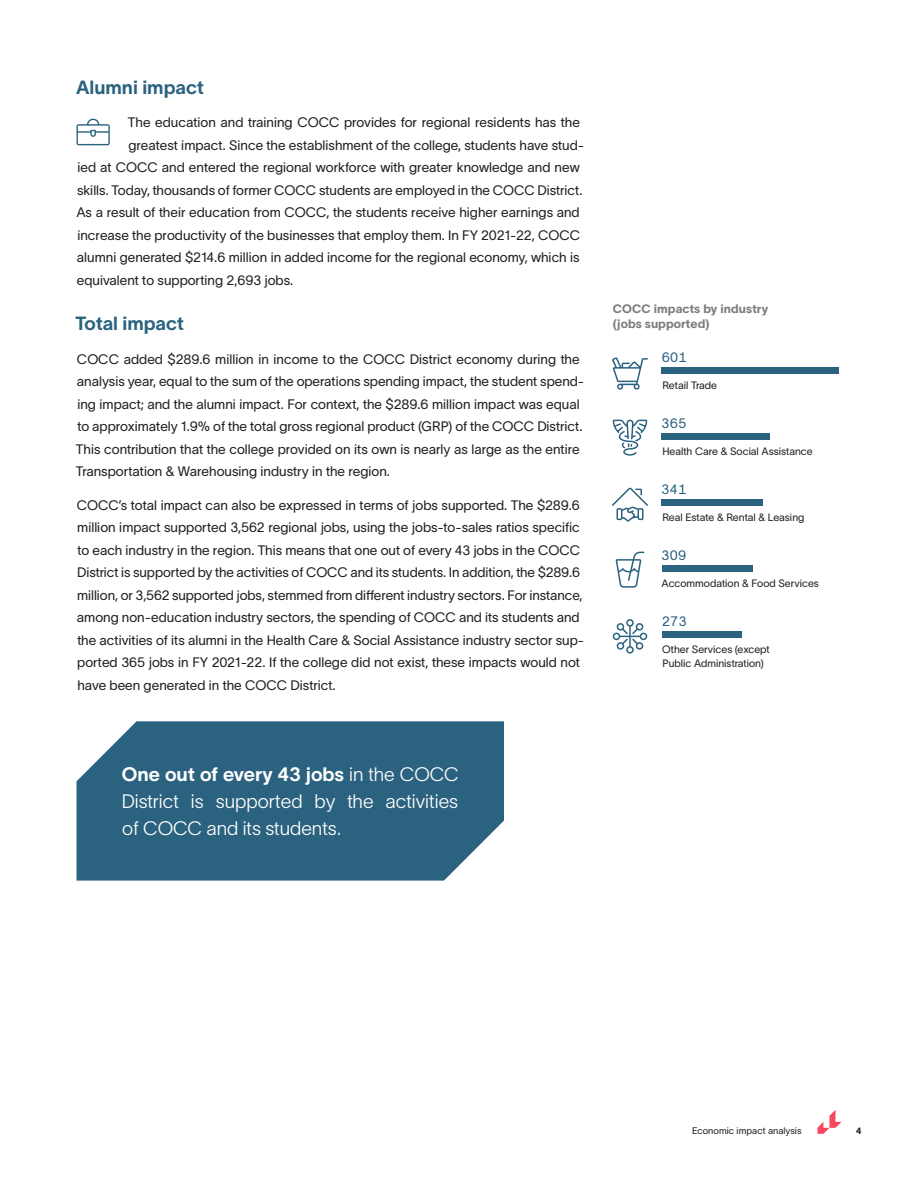
<style>
.page{position:relative;width:918px;height:1188px;background:#fff}
.page>*{position:absolute;margin:0;border:0;box-sizing:border-box;transform-origin:0 0}
.t1{font:236.7px "Chartwell Bars Vertical";color:#2b627f;scale:.38 1}
.PullQuote_Primary{font:19.2px/27px "TWK Lausanne 200";color:#fff;text-align:justify}
.Heading_3_Primary{font:18.75px "TWK Lausanne 700";color:#2b627f}
.t2{font:13.5px/22.5px "TWK Lausanne 300";color:#231f20}
.Figure_text{font:13.5px "TWK Lausanne 300";color:#2b627f}
.Figure_Title{font:12px/15px "TWK Lausanne 800";letter-spacing:.005em;color:#7d7d7d}
.Figure_text-2{font:10.5px/13.5px "TWK Lausanne 300";color:#231f20}
.t3{font:9.3px "TWK Lausanne 300";letter-spacing:.005em;color:#231f20}
.t4{font:9px "TWK Lausanne 800";color:#231f20}
.s1{font-family:"TWK Lausanne 700"}
</style>
<div class="page">
<svg style="left:817px;top:1110px;width:24px;height:24px"></svg>
<svg style="left:77px;top:119px;width:33px;height:26px"></svg>
<div style="left:76px;top:721px;width:428px;height:160px;background:#2b627f"></div>
<svg style="left:613px;top:419px;width:34px;height:37px"></svg>
<svg style="left:612px;top:357px;width:36px;height:33px"></svg>
<svg style="left:616px;top:552px;width:28px;height:36px"></svg>
<svg style="left:612px;top:488px;width:36px;height:34px"></svg>
<svg style="left:613px;top:619px;width:34px;height:35px"></svg>
<p class="Heading_3_Primary" style="left:76px;top:74px;width:129px">Alumni impact</p>
<p class="t2" style="left:128px;top:110px;width:454px">The education and training COCC provides for regional residents has the</p>
<p class="t2" style="left:128px;top:133px;width:457px">greatest impact. Since the establishment of the college, students have stud-</p>
<p class="t2" style="left:77px;top:155px;width:504px">ied at COCC and entered the regional workforce with greater knowledge and new</p>
<p class="t2" style="left:77px;top:178px;width:507px">skills. Today, thousands of former COCC students are employed in the COCC District.</p>
<p class="t2" style="left:76px;top:200px;width:505px">As a result of their education from COCC, the students receive higher earnings and</p>
<p class="t2" style="left:77px;top:223px;width:504px">increase the productivity of the businesses that employ them. In FY 2021-22, COCC</p>
<p class="t2" style="left:77px;top:245px;width:504px">alumni generated $214.6 million in added income for the regional economy, which is</p>
<p class="t2" style="left:77px;top:268px;width:218px">equivalent to supporting 2,693 jobs.</p>
<p class="Heading_3_Primary" style="left:75px;top:310px;width:110px">Total impact</p>
<p class="t2" style="left:76px;top:347px;width:510px">COCC added $289.6 million in income to the COCC District economy during the analysis year, equal to the sum of the operations spending impact, the student spend&shy;ing impact; and the alumni impact. For context, the $289.6 million impact was equal to approximately 1.9% of the total gross regional product (GRP) of the COCC District.<br>This contribution that the college provided on its own is nearly as large as the entire Transportation &amp; Warehousing industry in the region.</p>
<p class="t2" style="left:77px;top:493px;width:509px">COCC’s total impact can also be expressed in terms of jobs supported. The $289.6 million impact supported 3,562 regional jobs, using the jobs-to-sales ratios specific to each industry in the region. This means that one out of every 43 jobs in the COCC District is supported by the activities of COCC and its students. In addition, the $289.6 million, or 3,562 supported jobs, stemmed from different industry sectors. For instance, among non-education industry sectors, the spending of COCC and its students and the activities of its alumni in the Health Care &amp; Social Assistance industry sector sup&shy;ported 365 jobs in FY 2021-22. If the college did not exist, these impacts would not have been generated in the COCC District.</p>
<p class="PullQuote_Primary" style="left:122px;top:759px;width:339px"><span class="s1">One out of every 43 jobs</span> in the COCC District is supported by the activities of COCC and its students.</p>
<p class="Figure_Title" style="left:613px;top:300px;width:157px">COCC impacts by industry (jobs supported)</p>
<p class="Figure_text" style="left:662px;top:348px;width:27px">601</p>
<p class="t1" style="left:888px;top:363px;width:737px;rotate:90deg">100+61+57+51+45</p>
<p class="Figure_text-2" style="left:662px;top:378px;width:56px">Retail Trade</p>
<p class="Figure_text" style="left:661px;top:414px;width:27px">365</p>
<p class="Figure_text-2" style="left:662px;top:444px;width:152px">Health Care &amp; Social Assistance</p>
<p class="Figure_text" style="left:661px;top:480px;width:27px">341</p>
<p class="Figure_text-2" style="left:662px;top:510px;width:144px">Real Estate &amp; Rental &amp; Leasing</p>
<p class="Figure_text" style="left:661px;top:546px;width:27px">309</p>
<p class="Figure_text-2" style="left:662px;top:576px;width:159px">Accommodation &amp; Food Services</p>
<p class="Figure_text" style="left:662px;top:612px;width:27px">273</p>
<p class="Figure_text-2" style="left:662px;top:642px;width:109px">Other Services (except<br>Public Administration)</p>
<p class="t3" style="left:692px;top:1124px;width:111px">Economic impact analysis</p>
<p class="t4" style="left:856px;top:1124px;width:7px">4</p>
</div>
